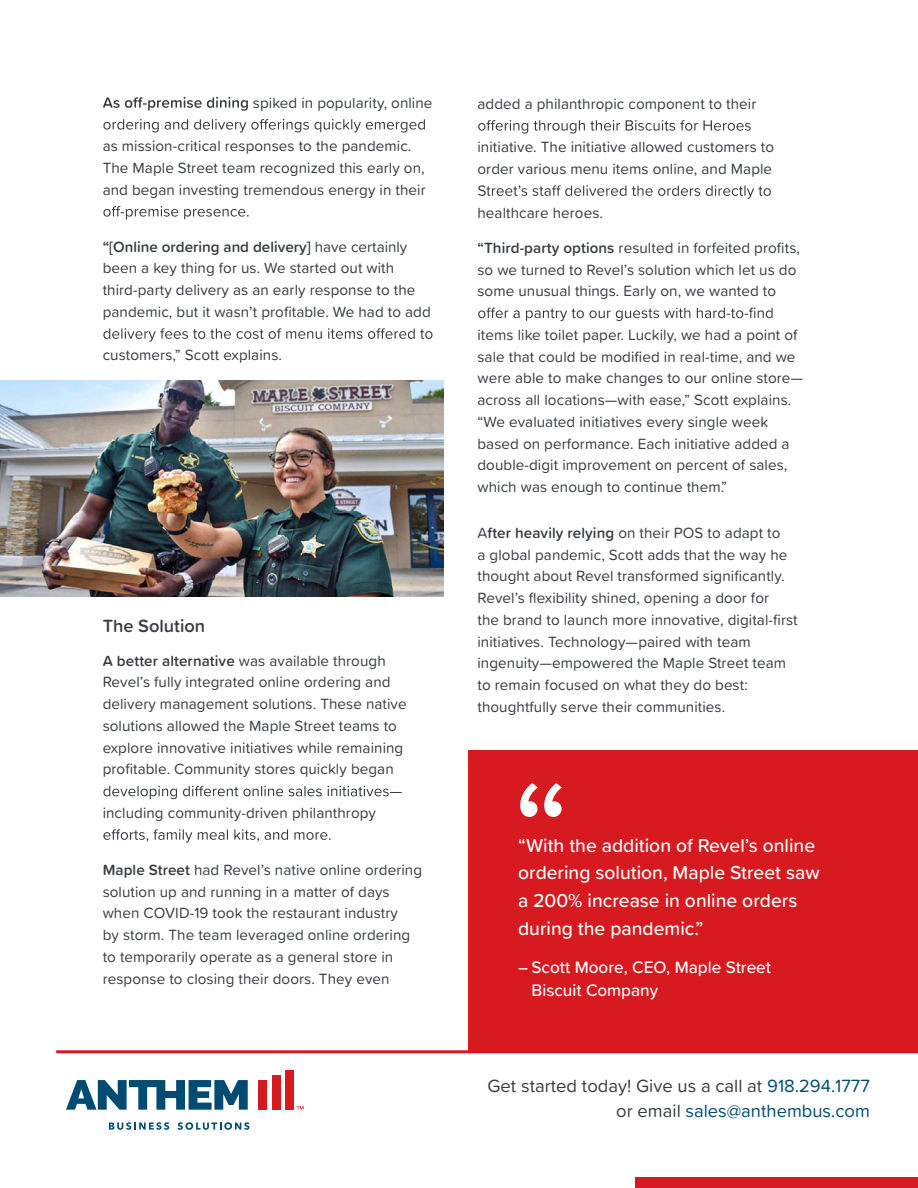
<style>
.page{position:relative;width:918px;height:1188px;background:#fff}
.page>*{position:absolute;margin:0;border:0;box-sizing:border-box;transform-origin:0 0}
.t1{font:500 19.5px/27.6px "Proxima Soft";color:#fff}
.t2{font:18.45px/25px "Proxima Soft";color:#373b40;text-align:right}
.t3{font:600 18.3px "Proxima Soft";color:#373b40}
.t4{font:500 17.25px/23px "Proxima Soft";color:#fff}
.t5{font:15.3px/21.8px "Proxima Soft";letter-spacing:.005em;color:#373b40}
.s1{font-weight:600}
.s2{color:#004b74}
</style>
<div class="page">
<svg style="left:103px;top:97px;width:145px;height:14px"></svg>
<svg style="left:103px;top:119px;width:322px;height:13px"></svg>
<svg style="left:103px;top:206px;width:146px;height:13px"></svg>
<svg style="left:103px;top:328px;width:330px;height:14px"></svg>
<svg style="left:103px;top:786px;width:299px;height:13px"></svg>
<svg style="left:103px;top:829px;width:228px;height:14px"></svg>
<svg style="left:478px;top:120px;width:273px;height:14px"></svg>
<svg style="left:478px;top:185px;width:293px;height:14px"></svg>
<svg style="left:478px;top:308px;width:295px;height:13px"></svg>
<div style="left:635px;top:1178px;width:283px;height:10px;background:#d71920"></div>
<hr style="left:56px;top:1050px;width:862px;height:3px;background:#d71920">
<div style="left:469px;top:751px;width:449px;height:302px;background:#d71920"></div>
<svg style="left:520px;top:783px;width:42px;height:34px"></svg>
<img style="left:0;top:380px;width:444px;height:216px">
<svg style="left:109px;top:1122px;width:60px;height:8px"></svg>
<svg style="left:178px;top:1122px;width:71px;height:8px"></svg>
<svg style="left:66px;top:1080px;width:182px;height:30px"></svg>
<div style="left:258px;top:1080px;width:9px;height:30px;background:#d71920"></div>
<div style="left:272px;top:1075px;width:9px;height:35px;background:#d71920"></div>
<div style="left:285px;top:1070px;width:9px;height:40px;background:#d71920"></div>
<svg style="left:297px;top:1106px;width:7px;height:4px"></svg>
<p class="t5" style="left:253px;top:91px;width:181px">spiked in popularity, online</p>
<p class="t5" style="left:103px;top:134px;width:325px">as mission-critical responses to the pandemic.<br>The Maple Street team recognized this early on, and began investing tremendous energy in their</p>
<p class="t5" style="left:103px;top:235px;width:330px"><span class="s1">“[Online ordering and delivery]</span> have certainly been a key thing for us. We started out with third-party delivery as an early response to the pandemic, but it wasn’t profitable. We had to add</p>
<p class="t5" style="left:103px;top:344px;width:181px">customers,” Scott explains.</p>
<p class="t3" style="left:103px;top:612px;width:104px">The Solution</p>
<p class="t5" style="left:103px;top:649px;width:306px"><span class="s1">A better alternative</span> was available through Revel’s fully integrated online ordering and delivery management solutions. These native solutions allowed the Maple Street teams to explore innovative initiatives while remaining profitable. Community stores quickly began</p>
<p class="t5" style="left:103px;top:801px;width:275px">including community-driven philanthropy</p>
<p class="t5" style="left:103px;top:858px;width:321px"><span class="s1">Maple Street</span> had Revel’s native online ordering solution up and running in a matter of days when COVID-19 took the restaurant industry<br>by storm. The team leveraged online ordering to temporarily operate as a general store in response to closing their doors. They even</p>
<p class="t5" style="left:478px;top:92px;width:280px">added a philanthropic component to their</p>
<p class="t5" style="left:477px;top:136px;width:298px">initiative. The initiative allowed customers to order various menu items online, and Maple</p>
<p class="t5" style="left:477px;top:201px;width:127px">healthcare heroes.</p>
<p class="t5" style="left:477px;top:236px;width:324px"><span class="s1">“Third-party options</span> resulted in forfeited profits, so we turned to Revel’s solution which let us do some unusual things. Early on, we wanted to</p>
<p class="t5" style="left:477px;top:323px;width:327px">items like toilet paper. Luckily, we had a point of sale that could be modified in real-time, and we were able to make changes to our online store— across all locations—with ease,” Scott explains. “We evaluated initiatives every single week based on performance. Each initiative added a double-digit improvement on percent of sales, which was enough to continue them.”</p>
<p class="t5" style="left:477px;top:521px;width:322px">A<span class="s1">fter heavily relying</span> on their POS to adapt to<br>a global pandemic, Scott adds that the way he thought about Revel transformed significantly.<br>Revel’s flexibility shined, opening a door for<br>the brand to launch more innovative, digital-first initiatives. Technology—paired with team ingenuity—empowered the Maple Street team to remain focused on what they do best: thoughtfully serve their communities.</p>
<p class="t1" style="left:518px;top:831px;width:303px">“With the addition of Revel’s online ordering solution, Maple Street saw a 200% increase in online orders during the pandemic.”</p>
<p class="t4" style="left:531px;top:955px;width:241px;text-indent:-13px">– Scott Moore, CEO, Maple Street<br>Biscuit Company</p>
<p class="t2" style="left:487px;top:1072px;width:384px">Get started today! Give us a call at <span class="s2">918.294.1777 </span>or email <span class="s2">sales@anthembus.com</span></p>
</div>
